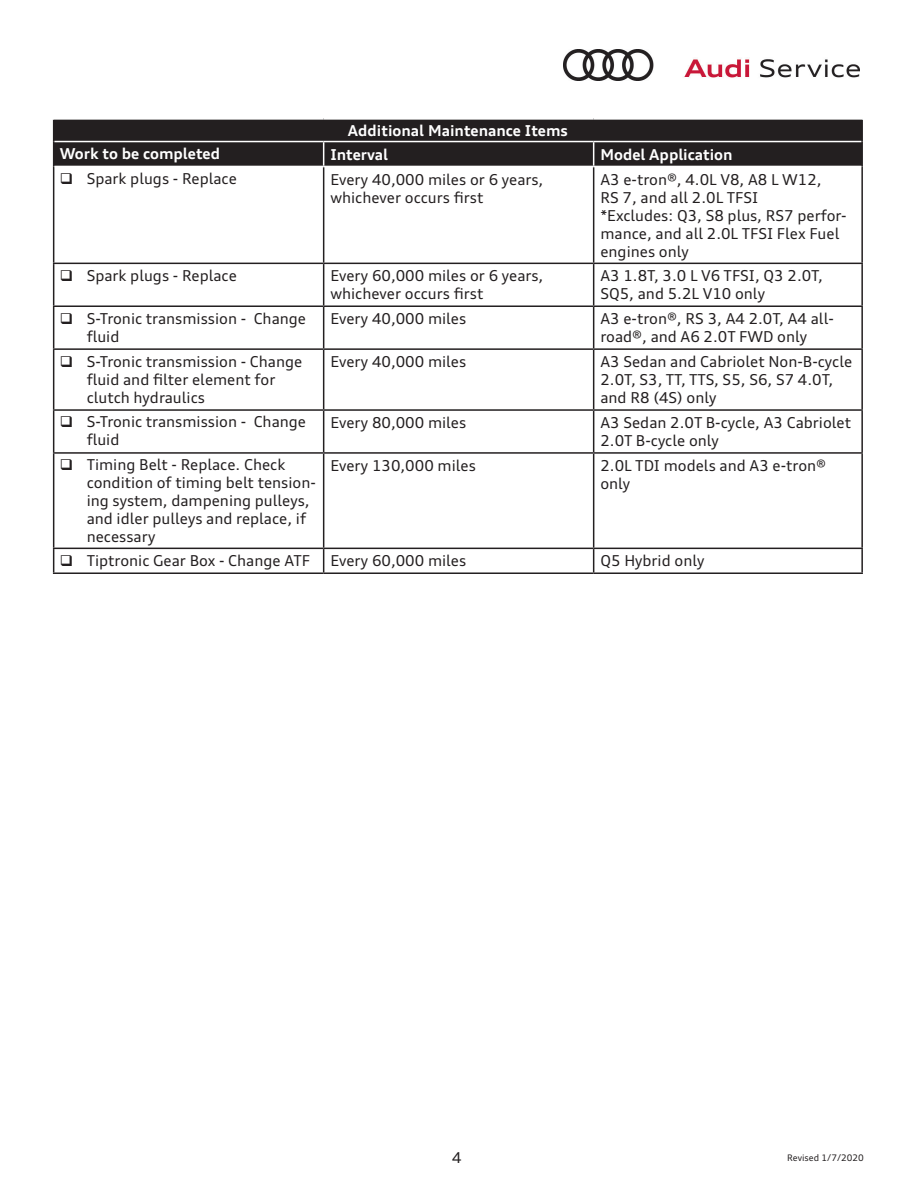
<style>
.page{position:relative;width:918px;height:1188px;background:#fff}
.page>*{position:absolute;margin:0;border:0;box-sizing:border-box;transform-origin:0 0}
.t1{font:15px/18px "Audi Type";color:#231f20}
.t2{font:700 15px "Audi Type";color:#fff}
.t3{font:9px "Audi Type";color:#231f20}
</style>
<div class="page">
<img style="left:563px;top:50px;width:297px;height:31px">
<hr style="left:861px;top:120px;width:2px;height:22px;background:#231f20">
<hr style="left:861px;top:142px;width:2px;height:24px;background:#231f20">
<hr style="left:53px;top:166px;width:1px;height:97px;background:#231f20">
<hr style="left:323px;top:167px;width:1px;height:96px;background:#231f20">
<hr style="left:593px;top:167px;width:1px;height:96px;background:#231f20">
<hr style="left:861px;top:166px;width:2px;height:97px;background:#231f20">
<hr style="left:53px;top:263px;width:271px;height:1px;background:#231f20">
<hr style="left:53px;top:264px;width:1px;height:41px;background:#231f20">
<hr style="left:324px;top:263px;width:270px;height:1px;background:#231f20">
<hr style="left:323px;top:264px;width:1px;height:41px;background:#231f20">
<hr style="left:594px;top:263px;width:269px;height:1px;background:#231f20">
<hr style="left:593px;top:264px;width:1px;height:41px;background:#231f20">
<hr style="left:861px;top:264px;width:2px;height:41px;background:#231f20">
<hr style="left:53px;top:305px;width:271px;height:2px;background:#231f20">
<hr style="left:53px;top:307px;width:1px;height:41px;background:#231f20">
<hr style="left:324px;top:305px;width:270px;height:2px;background:#231f20">
<hr style="left:323px;top:307px;width:1px;height:41px;background:#231f20">
<hr style="left:594px;top:305px;width:269px;height:2px;background:#231f20">
<hr style="left:593px;top:307px;width:1px;height:41px;background:#231f20">
<hr style="left:861px;top:307px;width:2px;height:41px;background:#231f20">
<hr style="left:53px;top:348px;width:271px;height:2px;background:#231f20">
<hr style="left:53px;top:350px;width:1px;height:59px;background:#231f20">
<hr style="left:324px;top:348px;width:270px;height:2px;background:#231f20">
<hr style="left:323px;top:350px;width:1px;height:59px;background:#231f20">
<hr style="left:594px;top:348px;width:269px;height:2px;background:#231f20">
<hr style="left:593px;top:350px;width:1px;height:59px;background:#231f20">
<hr style="left:861px;top:350px;width:2px;height:59px;background:#231f20">
<hr style="left:53px;top:409px;width:271px;height:2px;background:#231f20">
<hr style="left:53px;top:411px;width:1px;height:41px;background:#231f20">
<hr style="left:324px;top:409px;width:270px;height:2px;background:#231f20">
<hr style="left:323px;top:411px;width:1px;height:41px;background:#231f20">
<hr style="left:594px;top:409px;width:269px;height:2px;background:#231f20">
<hr style="left:593px;top:411px;width:1px;height:41px;background:#231f20">
<hr style="left:861px;top:411px;width:2px;height:41px;background:#231f20">
<hr style="left:53px;top:452px;width:271px;height:2px;background:#231f20">
<hr style="left:53px;top:454px;width:1px;height:94px;background:#231f20">
<hr style="left:324px;top:452px;width:270px;height:2px;background:#231f20">
<hr style="left:323px;top:454px;width:1px;height:94px;background:#231f20">
<hr style="left:594px;top:452px;width:269px;height:2px;background:#231f20">
<hr style="left:593px;top:454px;width:1px;height:94px;background:#231f20">
<hr style="left:861px;top:454px;width:2px;height:94px;background:#231f20">
<hr style="left:53px;top:548px;width:271px;height:1px;background:#231f20">
<svg style="left:53px;top:549px;width:1px;height:23px"></svg>
<hr style="left:324px;top:548px;width:270px;height:1px;background:#231f20">
<svg style="left:323px;top:549px;width:1px;height:23px"></svg>
<hr style="left:594px;top:548px;width:269px;height:1px;background:#231f20">
<svg style="left:593px;top:549px;width:1px;height:23px"></svg>
<hr style="left:861px;top:549px;width:2px;height:23px;background:#231f20">
<hr style="left:53px;top:572px;width:271px;height:2px;background:#231f20">
<hr style="left:324px;top:572px;width:270px;height:2px;background:#231f20">
<hr style="left:594px;top:572px;width:269px;height:2px;background:#231f20">
<svg style="left:53px;top:118px;width:809px;height:48px;background:#332f30"></svg>
<p class="t2" style="left:348px;top:121px;width:221px">Additional Maintenance Items</p>
<p class="t2" style="left:60px;top:144px;width:162px">Work to be completed</p>
<p class="t2" style="left:330px;top:145px;width:59px">Interval</p>
<p class="t2" style="left:600px;top:145px;width:134px">Model Application</p>
<p class="t1" style="left:87px;top:169px;width:152px">Spark plugs - Replace</p>
<p class="t1" style="left:330px;top:170px;width:214px">Every 40,000 miles or 6 years, whichever occurs first</p>
<p class="t1" style="left:600px;top:170px;width:248px">A3 e-tron®, 4.0L V8, A8 L W12,<br>RS 7, and all 2.0L TFSI<br>*Excludes: Q3, S8 plus, RS7 perfor&shy;mance, and all 2.0L TFSI Flex Fuel engines only</p>
<p class="t1" style="left:87px;top:266px;width:152px">Spark plugs - Replace</p>
<p class="t1" style="left:330px;top:267px;width:214px">Every 60,000 miles or 6 years, whichever occurs first</p>
<p class="t1" style="left:600px;top:267px;width:224px">A3 1.8T, 3.0 L V6 TFSI, Q3 2.0T,<br>SQ5, and 5.2L V10 only</p>
<p class="t1" style="left:87px;top:309px;width:221px">S-Tronic transmission - Change fluid</p>
<p class="t1" style="left:330px;top:310px;width:137px">Every 40,000 miles</p>
<p class="t1" style="left:600px;top:310px;width:235px">A3 e-tron®, RS 3, A4 2.0T, A4 all&shy;road®, and A6 2.0T FWD only</p>
<p class="t1" style="left:87px;top:352px;width:217px">S-Tronic transmission - Change fluid and filter element for clutch hydraulics</p>
<p class="t1" style="left:330px;top:353px;width:137px">Every 40,000 miles</p>
<p class="t1" style="left:600px;top:353px;width:253px">A3 Sedan and Cabriolet Non-B-cycle<br>2.0T, S3, TT, TTS, S5, S6, S7 4.0T, and R8 (4S) only</p>
<p class="t1" style="left:87px;top:413px;width:221px">S-Tronic transmission - Change fluid</p>
<p class="t1" style="left:330px;top:414px;width:137px">Every 80,000 miles</p>
<p class="t1" style="left:600px;top:414px;width:252px">A3 Sedan 2.0T B-cycle, A3 Cabriolet<br>2.0T B-cycle only</p>
<p class="t1" style="left:87px;top:456px;width:231px">Timing Belt - Replace. Check condition of timing belt tension&shy;ing system, dampening pulleys, and idler pulleys and replace, if necessary</p>
<p class="t1" style="left:330px;top:457px;width:147px">Every 130,000 miles</p>
<p class="t1" style="left:600px;top:457px;width:227px">2.0L TDI models and A3 e-tron® only</p>
<p class="t1" style="left:87px;top:551px;width:225px">Tiptronic Gear Box - Change ATF</p>
<p class="t1" style="left:330px;top:552px;width:137px">Every 60,000 miles</p>
<p class="t1" style="left:600px;top:552px;width:105px">Q5 Hybrid only</p>
<p class="t1" style="left:452px;top:1149px;width:11px">4</p>
<p class="t3" style="left:787px;top:1152px;width:78px">Revised 1/7/2020</p>
</div>
